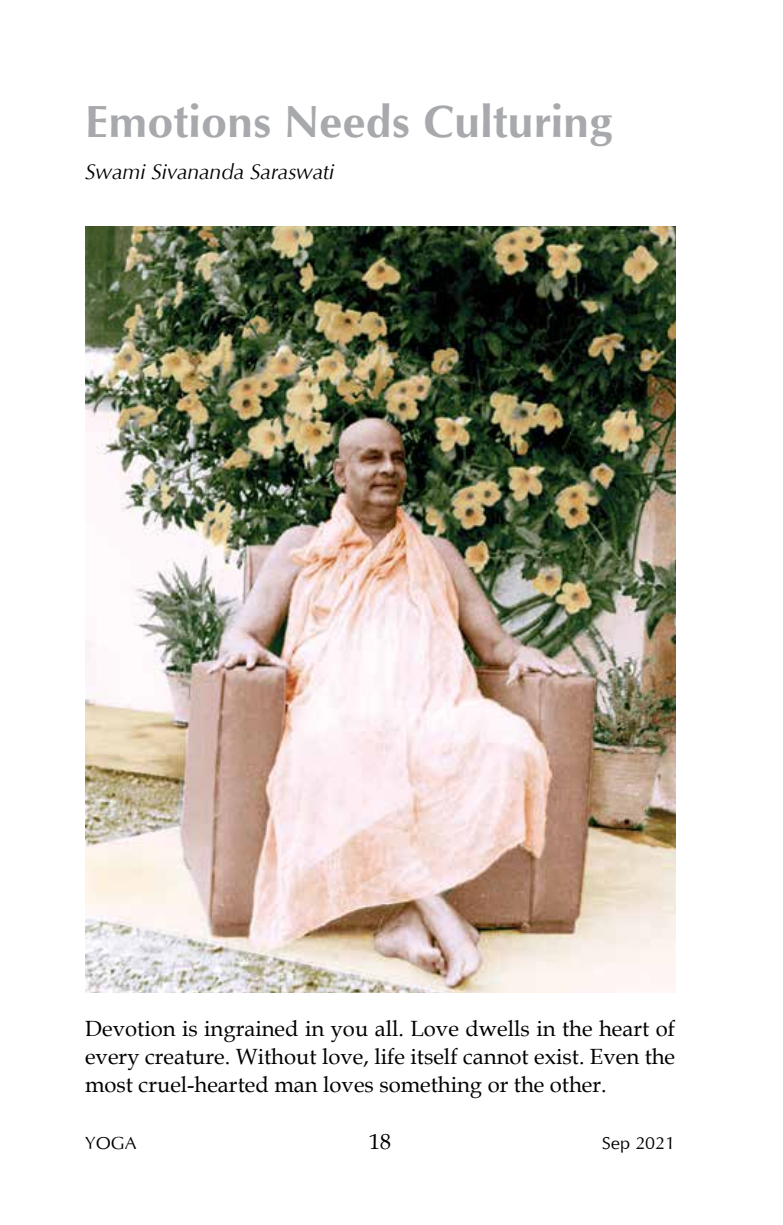
<style>
.page{position:relative;width:783px;height:1225px;background:#fff}
.page>*{position:absolute;margin:0;border:0;box-sizing:border-box;transform-origin:0 0}
.t1{font:700 46px "Optimum";color:#a7a9ac}
.t2{font:22px/28px "Book Antiqua";color:#000;text-align:justify}
.t3{font:italic 22px "Optimum";color:#000}
.t4{font:18px "Optimum";color:#000}
</style>
<div class="page">
<img style="left:85px;top:227px;width:590px;height:765px">
<h1 class="t1" style="left:85px;top:95px;width:529px">Emotions Needs Culturing</h1>
<p class="t3" style="left:85px;top:159px;width:251px">Swami Sivananda Saraswati</p>
<p class="t2" style="left:85px;top:1014px;width:591px">Devotion is ingrained in you all. Love dwells in the heart of every creature. Without love, life itself cannot exist. Even the most cruel-hearted man loves something or the other.</p>
<p class="t4" style="left:85px;top:1131px;width:53px">YOGA</p>
<p class="t2" style="left:369px;top:1126px;width:23px">18</p>
<p class="t4" style="left:601px;top:1131px;width:75px">Sep 2021</p>
</div>
